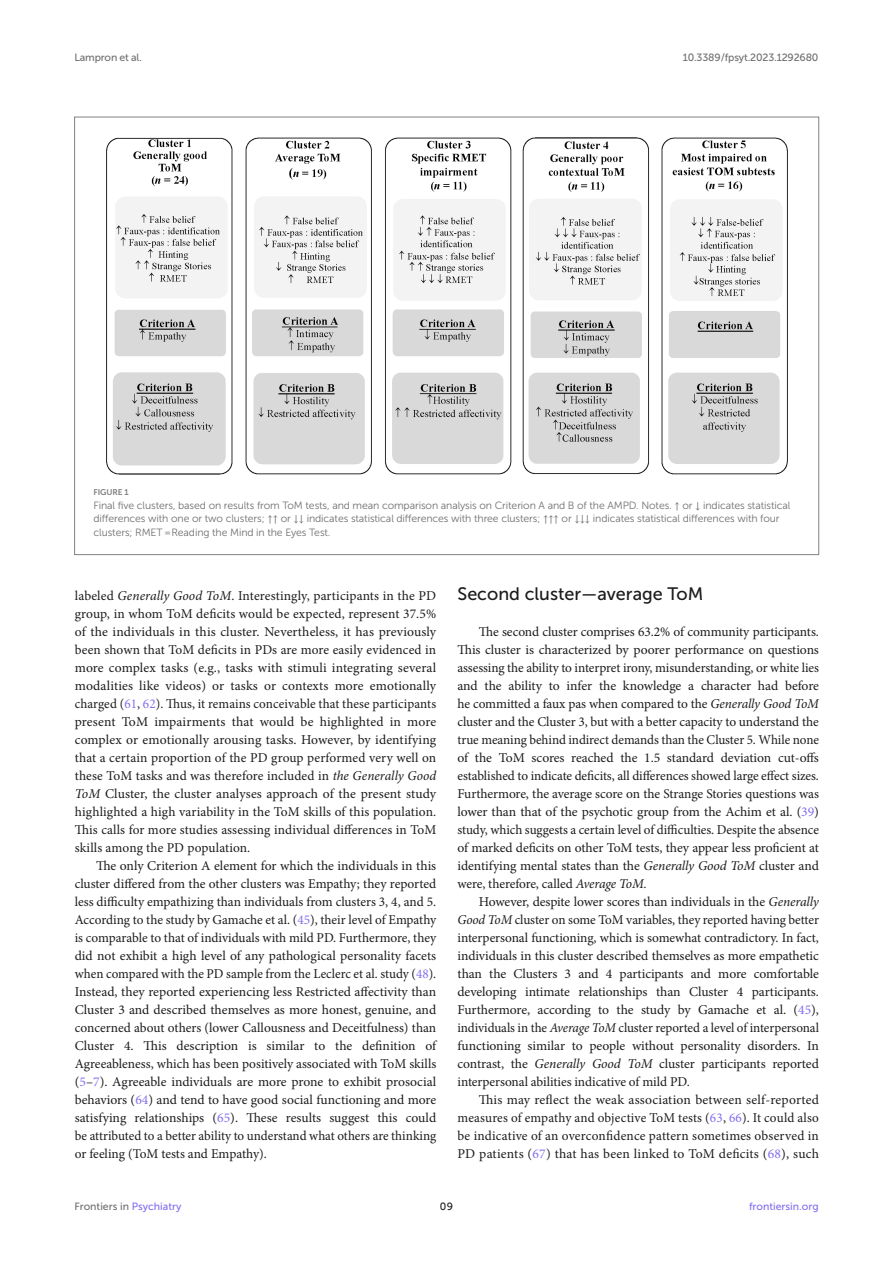
<style>
.page{position:relative;width:893px;height:1263px;background:#fff}
.page>*{position:absolute;margin:0;border:0;box-sizing:border-box;transform-origin:0 0}
.HEAD_2{font:18px "Museo Sans 500";color:#1b1c1b}
.TEXT{font:13.5px/18px "Minion Pro";color:#1b1c1b;text-align:justify}
.TEXT_FLUSH{font:13.5px/18px "Minion Pro";color:#1b1c1b;text-align:justify}
.FIG_LEG{font:10.5px/13.5px "Museo Sans 300";letter-spacing:-.01em;color:#706f70}
.t1{font:10.5px "Museo Sans 500";letter-spacing:-.015em;color:#706f70}
.t2{font:10.5px "Museo Sans 500";color:#856df0}
.t3{font:10.5px "Museo Sans 500";color:#1b1c1b}
.FIG_HD{font:8.25px "Museo Sans 700";letter-spacing:-.01em;color:#7e7f7f}
.s1{font-family:"STIX General"}
.s2{font-style:italic}
.s3{color:#856df0}
</style>
<div class="page">
<img style="left:106px;top:137px;width:682px;height:338px">
<p class="t1" style="left:74px;top:51px;width:69px">Lampron et al.</p>
<p class="t1" style="left:683px;top:51px;width:137px">10.3389/fpsyt.2023.1292680</p>
<p class="FIG_HD" style="left:94px;top:488px;width:37px">FIGURE 1</p>
<p class="FIG_LEG" style="left:94px;top:498px;width:698px">Final five clusters, based on results from ToM tests, and mean comparison analysis on Criterion A and B of the AMPD. Notes. <span class="s1">↑</span> or <span class="s1">↓</span> indicates statistical differences with one or two clusters; <span class="s1">↑↑</span> or <span class="s1">↓↓</span> indicates statistical differences with three clusters; <span class="s1">↑↑↑</span> or <span class="s1">↓↓↓</span> indicates statistical differences with four clusters; RMET =Reading the Mind in the Eyes Test.</p>
<p class="TEXT_FLUSH" style="left:75px;top:587px;width:363px">labeled <span class="s2">Generally Good ToM</span>. Interestingly, participants in the PD group, in whom ToM deficits would be expected, represent 37.5% of the individuals in this cluster. Nevertheless, it has previously been shown that ToM deficits in PDs are more easily evidenced in more complex tasks (e.g., tasks with stimuli integrating several modalities like videos) or tasks or contexts more emotionally charged (<span class="s3">61</span>, <span class="s3">62</span>). Thus, it remains conceivable that these participants present ToM impairments that would be highlighted in more complex or emotionally arousing tasks. However, by identifying that a certain proportion of the PD group performed very well on these ToM tasks and was therefore included in <span class="s2">the Generally Good ToM</span> Cluster, the cluster analyses approach of the present study highlighted a high variability in the ToM skills of this population.<br>This calls for more studies assessing individual differences in ToM skills among the PD population.</p>
<p class="TEXT" style="left:75px;top:857px;width:363px;text-indent:21px">The only Criterion A element for which the individuals in this cluster differed from the other clusters was Empathy; they reported less difficulty empathizing than individuals from clusters 3, 4, and 5.<br>According to the study by Gamache et al. (<span class="s3">45</span>), their level of Empathy is comparable to that of individuals with mild PD. Furthermore, they did not exhibit a high level of any pathological personality facets when compared with the PD sample from the Leclerc et al. study (<span class="s3">48</span>).<br>Instead, they reported experiencing less Restricted affectivity than Cluster 3 and described themselves as more honest, genuine, and concerned about others (lower Callousness and Deceitfulness) than Cluster 4. This description is similar to the definition of Agreeableness, which has been positively associated with ToM skills (<span class="s3">5</span>–<span class="s3">7</span>). Agreeable individuals are more prone to exhibit prosocial behaviors (<span class="s3">64</span>) and tend to have good social functioning and more satisfying relationships (<span class="s3">65</span>). These results suggest this could be attributed to a better ability to understand what others are thinking or feeling (ToM tests and Empathy).</p>
<p class="HEAD_2" style="left:457px;top:584px;width:247px">Second cluster—average ToM</p>
<p class="TEXT_FLUSH" style="left:457px;top:623px;width:363px;text-indent:21px">The second cluster comprises 63.2% of community participants.<br>This cluster is characterized by poorer performance on questions assessing the ability to interpret irony, misunderstanding, or white lies and the ability to infer the knowledge a character had before he committed a faux pas when compared to the <span class="s2">Generally Good ToM </span>cluster and the Cluster 3, but with a better capacity to understand the true meaning behind indirect demands than the Cluster 5. While none of the ToM scores reached the 1.5 standard deviation cut-offs established to indicate deficits, all differences showed large effect sizes.<br>Furthermore, the average score on the Strange Stories questions was lower than that of the psychotic group from the Achim et al. (<span class="s3">39</span>) study, which suggests a certain level of difficulties. Despite the absence of marked deficits on other ToM tests, they appear less proficient at identifying mental states than the <span class="s2">Generally Good ToM</span> cluster and were, therefore, called <span class="s2">Average ToM.</span></p>
<p class="TEXT" style="left:457px;top:893px;width:363px;text-indent:21px">However, despite lower scores than individuals in the <span class="s2">Generally Good ToM</span> cluster on some ToM variables, they reported having better interpersonal functioning, which is somewhat contradictory. In fact, individuals in this cluster described themselves as more empathetic than the Clusters 3 and 4 participants and more comfortable developing intimate relationships than Cluster 4 participants.<br>Furthermore, according to the study by Gamache et al. (<span class="s3">45</span>), individuals in the <span class="s2">Average ToM</span> cluster reported a level of interpersonal functioning similar to people without personality disorders. In contrast, the <span class="s2">Generally Good ToM</span> cluster participants reported interpersonal abilities indicative of mild PD.</p>
<p class="TEXT" style="left:457px;top:1091px;width:363px;text-indent:21px">This may reflect the weak association between self-reported measures of empathy and objective ToM tests (<span class="s3">63</span>, <span class="s3">66</span>). It could also be indicative of an overconfidence pattern sometimes observed in PD patients (<span class="s3">67</span>) that has been linked to ToM deficits (<span class="s3">68</span>), such</p>
<p class="t1" style="left:74px;top:1200px;width:109px">Frontiers in <span class="s3">Psychiatry</span></p>
<p class="t3" style="left:440px;top:1200px;width:15px">09</p>
<p class="t2" style="left:749px;top:1200px;width:71px">frontiersin.org</p>
</div>
